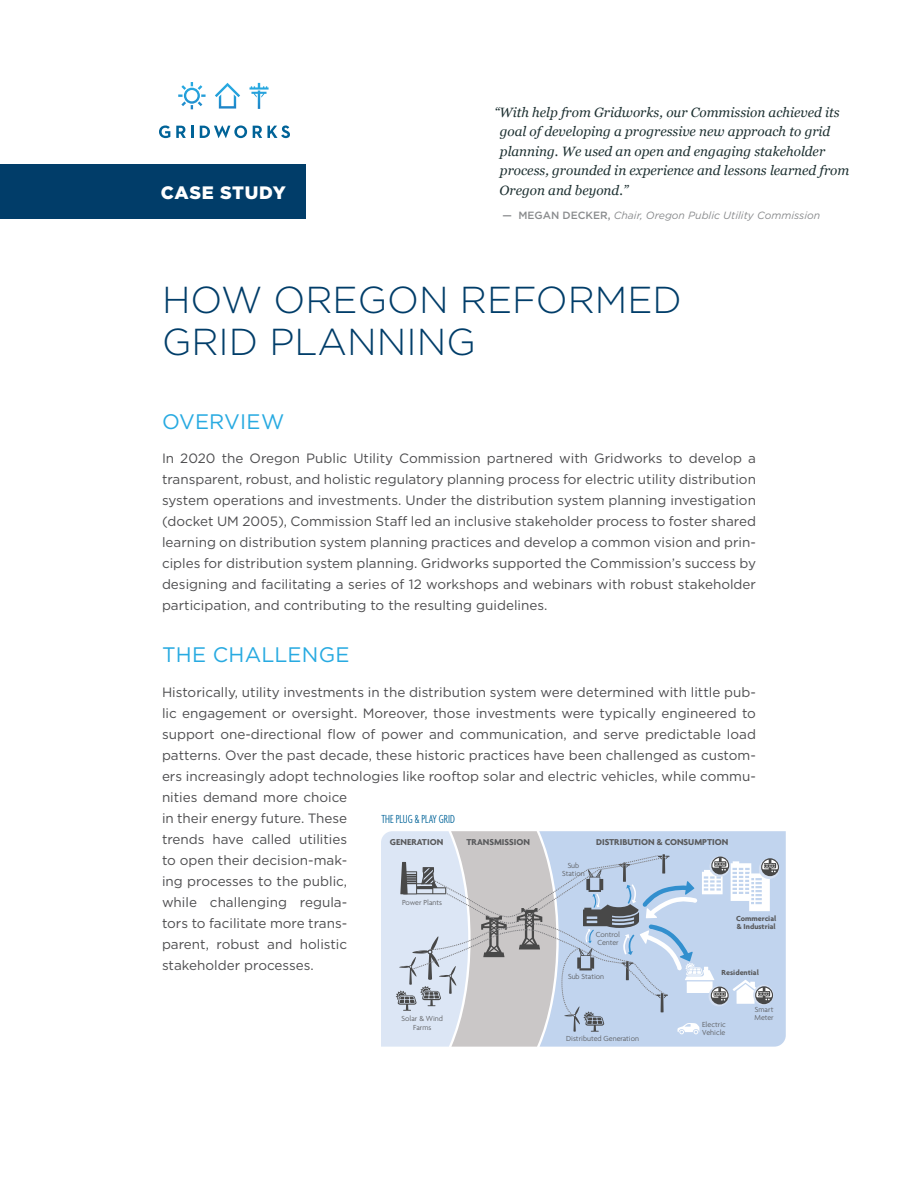
<style>
.page{position:relative;width:918px;height:1188px;background:#fff}
.page>*{position:absolute;margin:0;border:0;box-sizing:border-box;transform-origin:0 0}
.t1{font:300 37.5px/42px "Gotham";color:#013d69}
.CI_Header{font:21px "Gotham";letter-spacing:.01em;color:#28aae1}
.CI_Header-2{font:900 18px "Gotham";letter-spacing:.03em;color:#fff}
.CI_Body_Copy{font:13.5px/21px "Gotham";color:#4d4d4f;text-align:justify}
.t2{font:italic 13.5px/19.5px "Georgia";color:#1e3132}
.body_copy{font:300 extra-condensed 12.6px "Agenda";color:#006398}
.t3{font:italic 10.5px "Gotham";color:#8a8c8e}
.t4{font:700 9.3px "Agenda";color:#58595b}
.t5{font:300 7.95px/7.9px "Agenda";color:#58595b}
.t6{font:700 7.95px/7.9px "Agenda";color:#58595b}
.s1{font-weight:500;font-style:normal}
</style>
<div class="page">
<svg style="left:159px;top:126px;width:11px;height:12px"></svg>
<svg style="left:176px;top:126px;width:18px;height:12px"></svg>
<svg style="left:200px;top:125px;width:47px;height:13px"></svg>
<svg style="left:253px;top:126px;width:37px;height:12px"></svg>
<svg style="left:215px;top:83px;width:25px;height:26px"></svg>
<svg style="left:178px;top:82px;width:28px;height:27px"></svg>
<svg style="left:250px;top:83px;width:19px;height:26px"></svg>
<div style="left:0;top:164px;width:306px;height:55px;background:#013d69"></div>
<svg style="left:779px;top:831px;width:7px;height:215px;fill:#c1d4ee"></svg>
<svg style="left:381px;top:831px;width:398px;height:216px"></svg>
<p class="CI_Header-2" style="left:161px;top:180px;width:127px">CASE STUDY</p>
<p class="t2" style="left:500px;top:102px;width:351px;text-indent:-5px">“With help from Gridworks, our Commission achieved its goal of developing a progressive new approach to grid planning. We used an open and engaging stakeholder process, grounded in experience and lessons learned from Oregon and beyond.”</p>
<p class="t3" style="left:503px;top:209px;width:319px"><span class="s1">— MEGAN DECKER,</span> Chair, Oregon Public Utility Commission</p>
<p class="t1" style="left:162px;top:278px;width:521px">HOW OREGON REFORMED<br>GRID PLANNING</p>
<p class="CI_Header" style="left:162px;top:408px;width:124px">OVERVIEW</p>
<p class="CI_Body_Copy" style="left:162px;top:448px;width:596px">In 2020 the Oregon Public Utility Commission partnered with Gridworks to develop a transparent, robust, and holistic regulatory planning process for electric utility distribution system operations and investments. Under the distribution system planning investigation (docket UM 2005), Commission Staff led an inclusive stakeholder process to foster shared learning on distribution system planning practices and develop a common vision and prin&shy;ciples for distribution system planning. Gridworks supported the Commission’s success by designing and facilitating a series of 12 workshops and webinars with robust stakeholder participation, and contributing to the resulting guidelines.</p>
<p class="CI_Header" style="left:162px;top:642px;width:189px">THE CHALLENGE</p>
<p class="CI_Body_Copy" style="left:162px;top:681px;width:596px;text-align:left">Historically, utility investments in the distribution system were determined with little pub&shy;lic engagement or oversight. Moreover, those investments were typically engineered to support one-directional flow of power and communication, and serve predictable load patterns. Over the past decade, these historic practices have been challenged as custom&shy;ers increasingly adopt technologies like rooftop solar and electric vehicles, while commu&shy;nities demand more choice<br>in their energy future. These<br>trends have called utilities<br>to open their decision-mak-<br>ing processes to the public,<br>while challenging regula-<br>tors to facilitate more trans-<br>parent, robust and holistic<br>stakeholder processes.</p>
<p class="body_copy" style="left:381px;top:812px;width:75px">THE PLUG &amp; PLAY GRID</p>
<p class="t4" style="left:390px;top:837px;width:55px">GENERATION</p>
<p class="t4" style="left:466px;top:837px;width:65px">TRANSMISSION</p>
<p class="t4" style="left:596px;top:837px;width:134px">DISTRIBUTION &amp; CONSUMPTION</p>
<p class="t5" style="left:562px;top:861px;width:24px;text-align:center">Sub<br>Station</p>
<p class="t5" style="left:402px;top:898px;width:41px">Power Plants</p>
<p class="t6" style="left:736px;top:914px;width:42px">Commercial &amp; Industrial</p>
<p class="t5" style="left:596px;top:931px;width:26px">Control<br>Center</p>
<p class="t6" style="left:722px;top:968px;width:39px">Residential</p>
<p class="t5" style="left:568px;top:972px;width:38px">Sub Station</p>
<p class="t5" style="left:401px;top:1015px;width:43px">Solar &amp; Wind</p>
<p class="t5" style="left:413px;top:1024px;width:20px">Farms</p>
<p class="t5" style="left:566px;top:1034px;width:74px">Distributed Generation</p>
<p class="t5" style="left:702px;top:1020px;width:25px">Electric<br>Vehicle</p>
<p class="t5" style="left:755px;top:1006px;width:21px">Smart<br>Meter</p>
</div>
